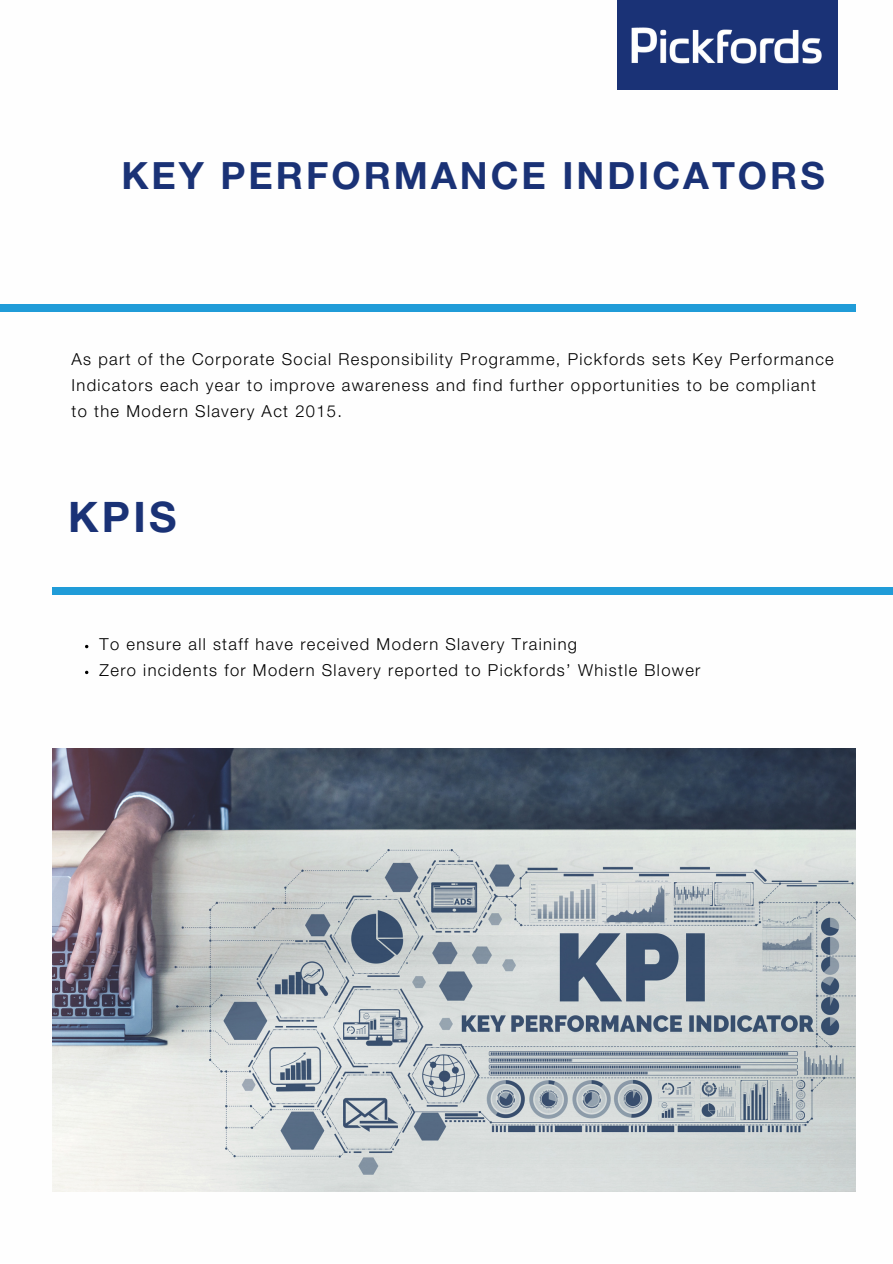
<style>
.page{position:relative;width:893px;height:1264px;background:#fff}
.page>*{position:absolute;margin:0;border:0;box-sizing:border-box;transform-origin:0 0}
.t1{font:700 42.15px "Helvetica Neue LT Std";color:#1a3276}
.t2{font:700 37.65px "Helvetica Neue LT Std";letter-spacing:.08em;color:#1a3276}
.t3{font:300 16.5px/25.8px "Helvetica Neue LT Std";letter-spacing:.08em;color:#000}
</style>
<div class="page">
<div style="left:616px;top:0;width:221px;height:89px;background:#1a3276"></div>
<img style="left:631px;top:27px;width:191px;height:37px">
<div style="left:52px;top:587px;width:840px;height:7px;background:#209cd8"></div>
<div style="left:0;top:304px;width:855px;height:7px;background:#209cd8"></div>
<img style="left:52px;top:748px;width:803px;height:443px">
<p class="t2" style="left:121px;top:162px;width:704px">KEY PERFORMANCE INDICATORS</p>
<p class="t3" style="left:71px;top:349px;width:763px">As part of the Corporate Social Responsibility Programme, Pickfords sets Key Performance<br>Indicators each year to improve awareness and find further opportunities to be compliant to the Modern Slavery Act 2015.</p>
<p class="t1" style="left:68px;top:501px;width:110px">KPIS</p>
<p class="t3" style="left:100px;top:634px;width:479px">To ensure all staff have received Modern Slavery Training</p>
<p class="t3" style="left:100px;top:660px;width:602px">Zero incidents for Modern Slavery reported to Pickfords’ Whistle Blower</p>
</div>
